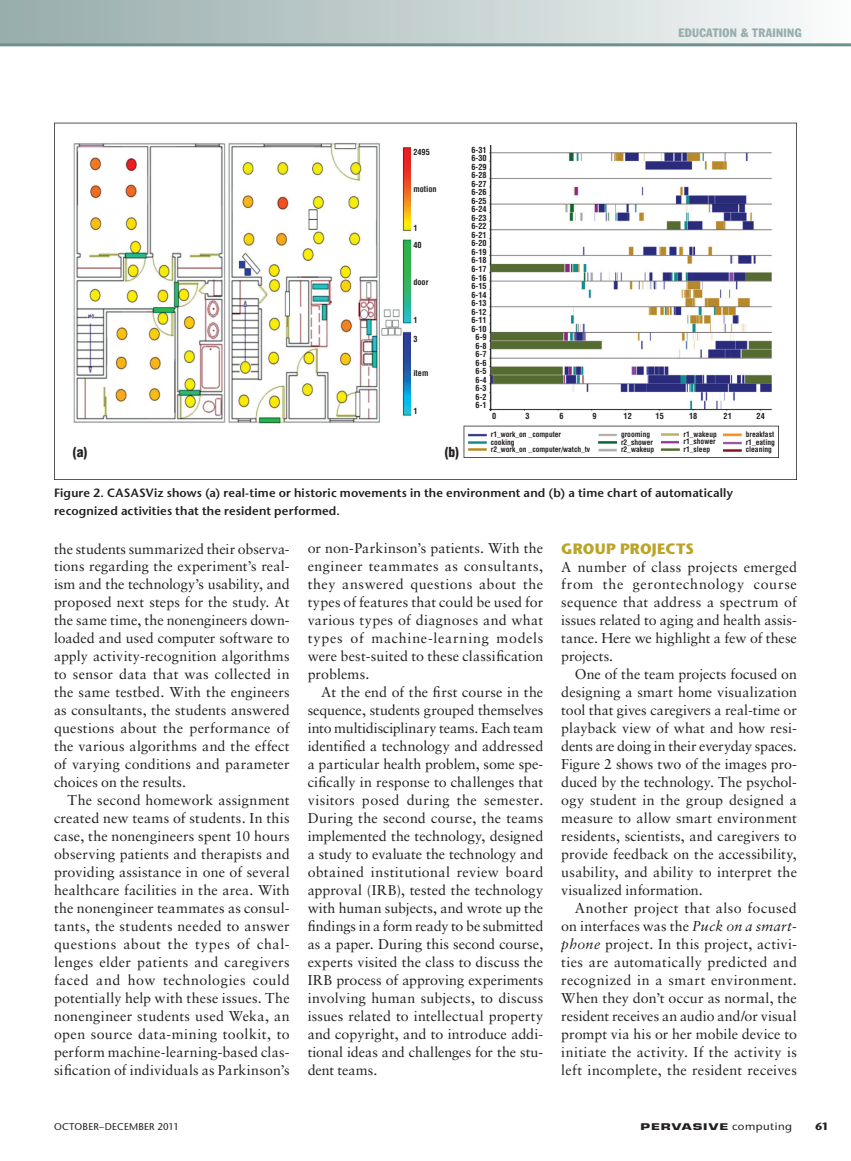
<style>
.page{position:relative;width:851px;height:1161px;background:#fff}
.page>*{position:absolute;margin:0;border:0;box-sizing:border-box;transform-origin:0 0}
.t1{font:700 15px "Stone Sans Std";letter-spacing:.01em;color:#bba426}
.t2{font:14.25px/18px "Sabon LT Std";letter-spacing:.01em;color:#231f20;text-align:justify}
.t3{font:900 condensed 13.5px "Helvetica LT Std";color:#231f20}
.t4{font:600 12px/18px "Stone Sans Std";letter-spacing:.015em;color:#231f20}
.t5{font:condensed 12px "Franklin Gothic Std";letter-spacing:.03em;color:#97aead}
.t6{font:700 10.5px "Stone Sans Std";color:#231f20}
.t7{font:500 9.75px "Stone Sans Std";letter-spacing:.025em;color:#231f20}
.t8{font:700 9px "Eurostile LT Std";letter-spacing:.07em;color:#231f20;scale:1.5 1}
.t9{font:700 condensed 8.25px/8.6px "Helvetica LT Std";color:#231f20}
.t10{font:700 condensed 7.5px/7.5px "Helvetica LT Std";color:#231f20}
.s1{font-style:italic}
.s2{font-family:"Stone Sans Std";font-weight:500;font-size:10.5px}
</style>
<div class="page">
<div style="left:0;top:0;width:850px;height:45px;background:linear-gradient(to right,#94aaa9,#f8f9f9)"></div>
<hr style="left:0;top:43px;width:850px;height:3px;background:#6d918f">
<svg style="left:54px;top:123px;width:742px;height:357px"></svg>
<p class="t5" style="left:678px;top:26px;width:125px">EDUCATION &amp; TRAINING</p>
<p class="t9" style="left:413px;top:147px;width:18px">2495</p>
<p class="t9" style="left:413px;top:185px;width:25px">motion</p>
<p class="t9" style="left:413px;top:219px;width:10px;line-height:17.1px">1<br>40</p>
<p class="t9" style="left:413px;top:278px;width:17px">door</p>
<p class="t9" style="left:413px;top:316px;width:6px">1</p>
<p class="t9" style="left:413px;top:334px;width:6px">3</p>
<p class="t9" style="left:413px;top:369px;width:17px">item</p>
<p class="t9" style="left:413px;top:407px;width:6px">1</p>
<p class="t3" style="left:73px;top:443px;width:16px">(a)</p>
<p class="t3" style="left:444px;top:443px;width:16px">(b)</p>
<p class="t9" style="left:471px;top:141px;width:17px;line-height:17.1px">6-31<br>6-29</p>
<p class="t9" style="left:471px;top:171px;width:17px;text-align:center">6-28<br>6-27<br>6-26<br>6-25<br>6-24<br>6-23<br>6-22<br>6-21<br>6-20<br>6-19<br>6-18<br>6-17<br>6-16<br>6-15<br>6-14<br>6-13<br>6-12<br>6-11<br>6-10<br>6-9<br>6-8<br>6-7<br>6-6<br>6-5<br>6-4<br>6-3<br>6-2<br>6-1</p>
<p class="t9" style="left:471px;top:154px;width:17px">6-30</p>
<p class="t9" style="left:492px;top:412px;width:6px">0</p>
<p class="t9" style="left:525px;top:412px;width:6px">3</p>
<p class="t9" style="left:559px;top:412px;width:6px">6</p>
<p class="t9" style="left:592px;top:412px;width:6px">9</p>
<p class="t9" style="left:623px;top:412px;width:10px">12</p>
<p class="t9" style="left:655px;top:412px;width:10px">15</p>
<p class="t9" style="left:689px;top:412px;width:10px">18</p>
<p class="t9" style="left:723px;top:412px;width:10px">21</p>
<p class="t9" style="left:756px;top:412px;width:10px">24</p>
<p class="t10" style="left:491px;top:431px;width:101px">r1_work_on _computer<br>cooking<br>r2_work_on _computer/watch_tv</p>
<p class="t10" style="left:621px;top:431px;width:35px">grooming r2_shower r2_wakeup</p>
<p class="t10" style="left:683px;top:430px;width:35px">r1_wakeup r1_shower r1_sleep</p>
<p class="t10" style="left:745px;top:431px;width:31px;text-align:justify">breakfast r1_eating cleaning</p>
<p class="t4" style="left:54px;top:483px;width:680px">Figure 2. CASASViz shows (a) real-time or historic movements in the environment and (b) a time chart of automatically recognized activities that the resident performed.</p>
<p class="t2" style="left:54px;top:539px;width:237px">the students summarized their observa&shy;tions regarding the experiment’s real&shy;ism and the technology’s usability, and proposed next steps for the study. At the same time, the nonengineers down&shy;loaded and used computer software to apply activity-recognition algorithms to sensor data that was collected in the same testbed. With the engineers as consultants, the students answered questions about the performance of the various algorithms and the effect of varying conditions and parameter choices on the results.</p>
<p class="t2" style="left:54px;top:791px;width:237px;text-indent:13px">The second homework assignment created new teams of students. In this case, the nonengineers spent 10 hours observing patients and therapists and providing assistance in one of several healthcare facilities in the area. With the nonengineer teammates as consul&shy;tants, the students needed to answer questions about the types of chal&shy;lenges elder patients and caregivers faced and how technologies could potentially help with these issues. The nonengineer students used Weka, an open source data-mining toolkit, to perform machine-learning-based clas&shy;sification of individuals as Parkinson’s</p>
<p class="t2" style="left:307px;top:539px;width:237px">or non-Parkinson’s patients. With the engineer teammates as consultants, they answered questions about the types of features that could be used for various types of diagnoses and what types of machine-learning models were best-suited to these classification problems.</p>
<p class="t2" style="left:307px;top:683px;width:237px;text-indent:13px">At the end of the first course in the sequence, students grouped themselves into multidisciplinary teams. Each team identified a technology and addressed a particular health problem, some spe&shy;cifically in response to challenges that visitors posed during the semester.<br>During the second course, the teams implemented the technology, designed a study to evaluate the technology and obtained institutional review board approval (IRB), tested the technology with human subjects, and wrote up the findings in a form ready to be submitted as a paper. During this second course, experts visited the class to discuss the IRB process of approving experiments involving human subjects, to discuss issues related to intellectual property and copyright, and to introduce addi&shy;tional ideas and challenges for the stu&shy;dent teams.</p>
<p class="t1" style="left:561px;top:539px;width:133px">GROUP PROJEC TS</p>
<p class="t2" style="left:561px;top:557px;width:237px">A number of class projects emerged from the gerontechnology course sequence that address a spectrum of issues related to aging and health assis&shy;tance. Here we highlight a few of these projects.</p>
<p class="t2" style="left:561px;top:665px;width:237px;text-indent:13px">One of the team projects focused on designing a smart home visualization tool that gives caregivers a real-time or playback view of what and how resi&shy;dents are doing in their everyday spaces.<br>Figure 2 shows two of the images pro&shy;duced by the technology. The psychol&shy;ogy student in the group designed a measure to allow smart environment residents, scientists, and caregivers to provide feedback on the accessibility, usability, and ability to interpret the visualized information.</p>
<p class="t2" style="left:561px;top:899px;width:237px;text-indent:13px">Another project that also focused on interfaces was the <span class="s1">Puck on a smart&shy;phone</span> project. In this project, activi&shy;ties are automatically predicted and recognized in a smart environment.<br>When they don’t occur as normal, the resident receives an audio and/or visual prompt via his or her mobile device to initiate the activity. If the activity is left incomplete, the resident receives</p>
<p class="t7" style="left:54px;top:1120px;width:73px">OCTOBER–DECEM</p>
<p class="t7" style="left:138px;top:1120px;width:42px">BER 2011</p>
<p class="t8" style="left:640px;top:1121px;width:102px">PERVASIVE <span class="s2">COMPUTING</span></p>
<p class="t6" style="left:815px;top:1120px;width:15px">61</p>
</div>
